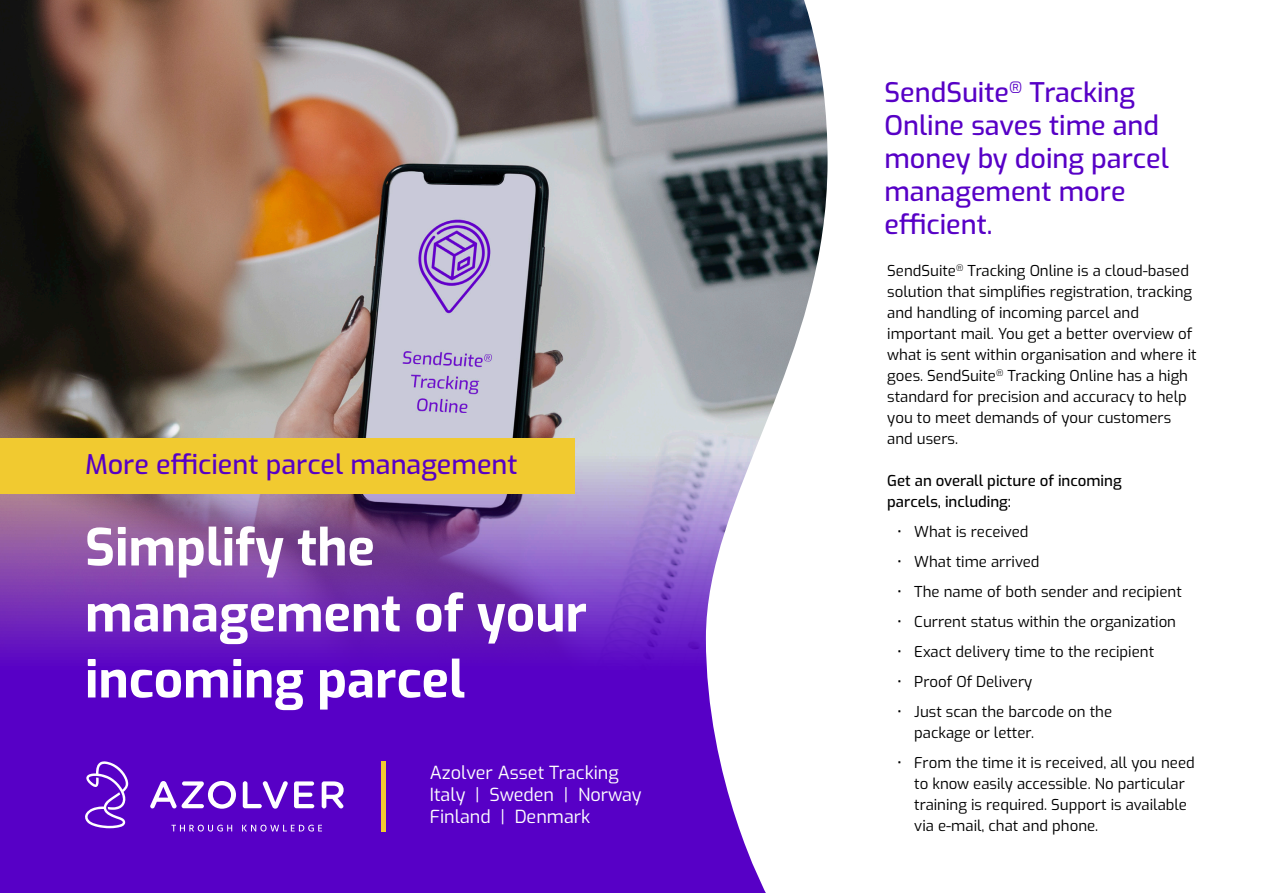
<style>
.page{position:relative;width:1263px;height:893px;background:#fff}
.page>*{position:absolute;margin:0;border:0;box-sizing:border-box;transform-origin:0 0}
.Otsikko{font:700 51px/66px "Exo";color:#fff}
.t1{font:500 27px/33px "Exo";color:#5700c6}
.t2{font:18px "Exo";color:#fff}
.t3{font:15px/21px "Exo";color:#000}
.t4{font:500 15px/21px "Exo";color:#000}
</style>
<div class="page">
<div style="left:0;top:0;width:1105px;height:893px;background:#5700c6"></div>
<img style="left:0;top:0;width:706px;height:660px">
<svg style="left:171px;top:825px;width:151px;height:6px"></svg>
<svg style="left:85px;top:761px;width:43px;height:67px"></svg>
<svg style="left:150px;top:781px;width:86px;height:28px"></svg>
<svg style="left:243px;top:781px;width:45px;height:28px"></svg>
<svg style="left:294px;top:781px;width:20px;height:27px"></svg>
<svg style="left:322px;top:781px;width:22px;height:27px"></svg>
<hr style="left:381px;top:761px;width:4px;height:70px;background:#f1ca30">
<svg style="left:706px;top:0;width:399px;height:893px;fill:#fff"></svg>
<div style="left:0;top:438px;width:574px;height:55px;background:#f1ca30"></div>
<p class="t1" style="left:85px;top:446px;width:434px">More efficient parcel management</p>
<p class="Otsikko" style="left:85px;top:512px;width:503px">Simplify the management of your incoming parcel</p>
<p class="t2" style="left:430px;top:760px;width:191px">Azolver Asset Tracking</p>
<p class="t2" style="left:430px;top:781px;width:213px">Italy | Sweden | Norway</p>
<p class="t2" style="left:430px;top:803px;width:162px">Finland | Denmark</p>
<p class="t1" style="left:884px;top:75px;width:286px">SendSuite<sup>®</sup> Tracking<br>Online saves time and money by doing parcel management more efficient.</p>
<p class="t3" style="left:887px;top:260px;width:303px">SendSuite<sup>®</sup> Tracking Online is a cloud-based</p>
<p class="t3" style="left:887px;top:281px;width:311px">solution that simplifies registration, tracking and handling of incoming parcel and important mail. You get a better overview of what is sent within organisation and where it goes. SendSuite<sup>®</sup> Tracking Online has a high standard for precision and accuracy to help you to meet demands of your customers and users.</p>
<p class="t4" style="left:887px;top:470px;width:236px">Get an overall picture of incoming parcels, including:</p>
<p class="t3" style="left:897px;top:521px;width:133px">• What is received</p>
<p class="t3" style="left:897px;top:551px;width:144px">• What time arrived</p>
<p class="t3" style="left:897px;top:581px;width:286px">• The name of both sender and recipient</p>
<p class="t3" style="left:897px;top:611px;width:280px">• Current status within the organization</p>
<p class="t3" style="left:897px;top:641px;width:258px">• Exact delivery time to the recipient</p>
<p class="t3" style="left:897px;top:671px;width:137px">• Proof Of Delivery</p>
<p class="t3" style="left:914px;top:701px;width:199px;text-indent:-17px">• Just scan the barcode on the package or letter.</p>
<p class="t3" style="left:914px;top:752px;width:282px;text-indent:-17px">• From the time it is received, all you need to know easily accessible. No particular training is required. Support is available via e-mail, chat and phone.</p>
</div>
